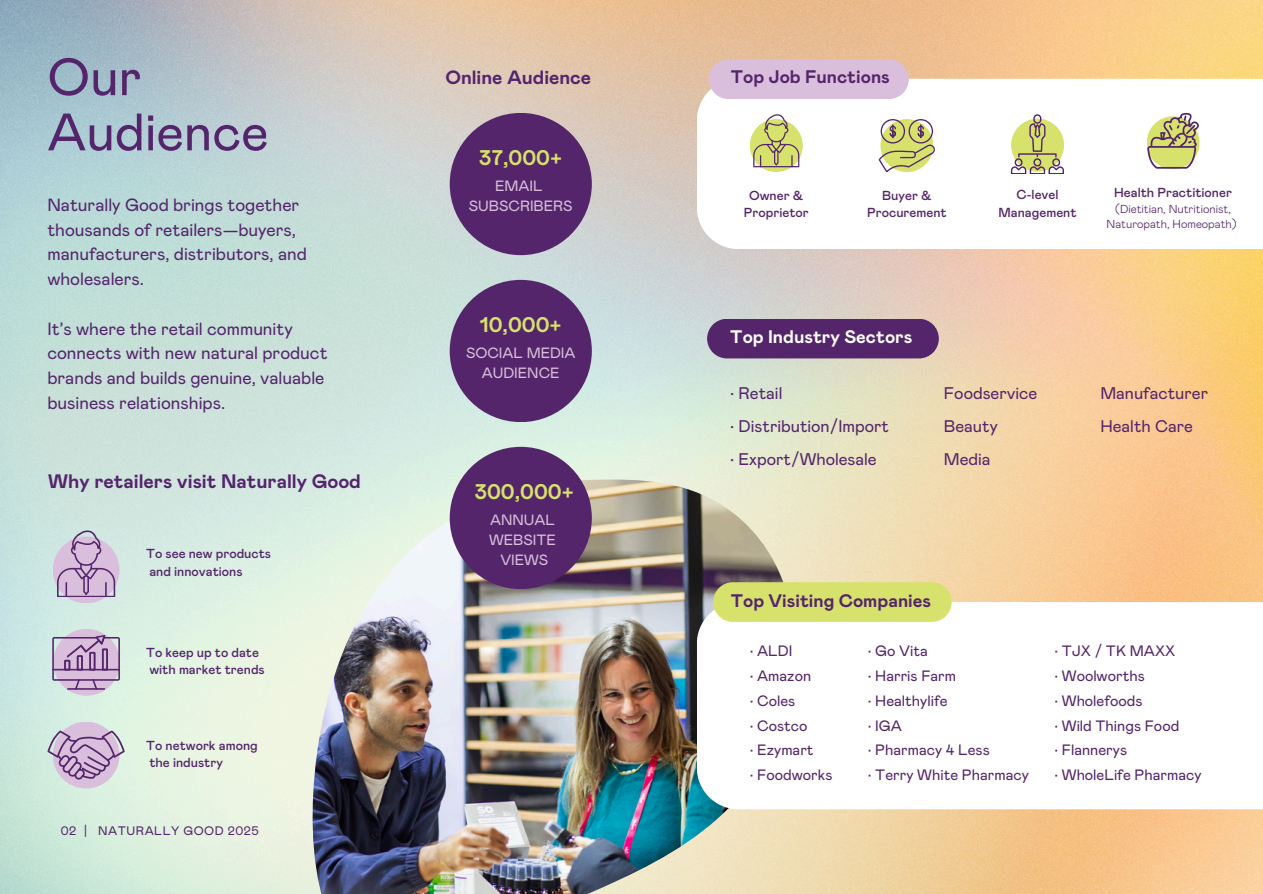
<style>
.page{position:relative;width:1263px;height:894px;background:#fff}
.page>*{position:absolute;margin:0;border:0;box-sizing:border-box;transform-origin:0 0}
.t1{font:52.5px "Mabry Pro";color:#54256b}
.t2{font:700 21.15px "Mabry Pro";color:#d6e26c}
.t3{font:700 19.5px "Mabry Pro";color:#54256b}
.t4{font:700 19.2px "Mabry Pro";color:#54256b}
.t5{font:700 18.15px "Mabry Pro";color:#54256b}
.t6{font:700 18.15px "Mabry Pro";color:#fff}
.t7{font:17.7px/24.8px "Mabry Pro";color:#54256b}
.t8{font:16.8px/32.7px "Mabry Pro";color:#54256b}
.t9{font:15px "Mabry Pro";color:#54256b}
.t10{font:14.85px/20.2px "Mabry Pro";color:#dabfdc;text-align:center}
.t11{font:500 13.05px "Mabry Pro";color:#54256b}
.t12{font:12.3px "Mabry Pro";letter-spacing:.045em;color:#54256b}
.t13{font:300 11.55px "Mabry Pro";color:#54256b}
</style>
<div class="page">
<img style="left:0;top:0;width:1263px;height:893px">
<img style="left:313px;top:479px;width:483px;height:414px">
<svg style="left:53px;top:536px;width:67px;height:67px"></svg>
<svg style="left:57px;top:530px;width:58px;height:66px;background:#c5afcc"></svg>
<svg style="left:53px;top:628px;width:67px;height:67px"></svg>
<svg style="left:52px;top:634px;width:68px;height:55px;background:#baa0c2"></svg>
<div style="left:53px;top:721px;width:67px;height:67px;background:#dabfdc;border-radius:50%"></div>
<svg style="left:47px;top:730px;width:78px;height:49px"></svg>
<div style="left:707px;top:318px;width:232px;height:40px;background:#54256b"></div>
<svg style="left:697px;top:79px;width:566px;height:170px"></svg>
<svg style="left:697px;top:602px;width:566px;height:207px"></svg>
<div style="left:709px;top:59px;width:200px;height:40px;background:#dabfdc"></div>
<svg style="left:750px;top:119px;width:53px;height:53px"></svg>
<svg style="left:753px;top:114px;width:46px;height:53px"></svg>
<svg style="left:879px;top:119px;width:56px;height:53px"></svg>
<svg style="left:1011px;top:114px;width:53px;height:60px"></svg>
<svg style="left:1147px;top:113px;width:52px;height:56px"></svg>
<div style="left:450px;top:113px;width:142px;height:142px;background:#54256b;border-radius:50%"></div>
<div style="left:450px;top:280px;width:142px;height:142px;background:#54256b;border-radius:50%"></div>
<div style="left:450px;top:446px;width:142px;height:143px;background:#54256b;border-radius:50%"></div>
<div style="left:713px;top:582px;width:239px;height:39px;background:#d6e26c"></div>
<h2 class="t1" style="left:47px;top:54px;width:96px">Our</h2>
<h2 class="t1" style="left:47px;top:109px;width:223px">Audience</h2>
<p class="t7" style="left:47px;top:193px;width:261px">Naturally Good brings together thousands of retailers—buyers, manufacturers, distributors, and wholesalers.</p>
<p class="t7" style="left:47px;top:317px;width:282px">It’s where the retail community connects with new natural product brands and builds genuine, valuable business relationships.</p>
<p class="t3" style="left:48px;top:472px;width:314px">Why retailers visit Naturally Good</p>
<p class="t11" style="left:146px;top:548px;width:126px">To see new products</p>
<p class="t11" style="left:149px;top:565px;width:95px">and innovations</p>
<p class="t11" style="left:146px;top:646px;width:114px">To keep up to date</p>
<p class="t11" style="left:149px;top:663px;width:117px">with market trends</p>
<p class="t11" style="left:146px;top:739px;width:113px">To network among</p>
<p class="t11" style="left:149px;top:756px;width:75px">the industry</p>
<h6 class="t12" style="left:61px;top:825px;width:200px">02 | NATURALLY GOOD 2025</h6>
<p class="t4" style="left:445px;top:69px;width:147px">Online Audience</p>
<h5 class="t2" style="left:479px;top:149px;width:84px">37,000+</h5>
<h2 class="t10" style="left:469px;top:176px;width:105px">EMAIL<br>SUBSCRIBERS</h2>
<p class="t2" style="left:480px;top:315px;width:83px">10,000+</p>
<p class="t10" style="left:466px;top:343px;width:111px">SOCIAL MEDIA<br>AUDIENCE</p>
<p class="t2" style="left:475px;top:482px;width:101px">300,000+</p>
<p class="t10" style="left:489px;top:510px;width:68px;text-align:left">ANNUAL<br>WEBSITE</p>
<h3 class="t10" style="left:500px;top:550px;width:49px">VIEWS</h3>
<h3 class="t5" style="left:731px;top:69px;width:160px">Top Job Functions</h3>
<h4 class="t11" style="left:749px;top:189px;width:56px">Owner &amp;</h4>
<h4 class="t11" style="left:744px;top:207px;width:66px">Proprietor</h4>
<h2 class="t11" style="left:882px;top:189px;width:51px">Buyer &amp;</h2>
<h5 class="t11" style="left:867px;top:207px;width:81px">Procurement</h5>
<h5 class="t6" style="left:730px;top:328px;width:184px">Top Industry Sectors</h5>
<h3 class="t11" style="left:1017px;top:189px;width:44px">C-level</h3>
<h4 class="t11" style="left:999px;top:206px;width:80px">Management</h4>
<h4 class="t11" style="left:1114px;top:187px;width:119px">Health Practitioner</h4>
<h4 class="t13" style="left:1115px;top:204px;width:117px">(Dietitian, Nutritionist,</h4>
<h2 class="t13" style="left:1107px;top:219px;width:132px">Naturopath, Homeopath)</h2>
<h2 class="t8" style="left:730px;top:378px;width:54px">• Retail</h2>
<h2 class="t8" style="left:730px;top:410px;width:160px">• Distribution/Import</h2>
<h2 class="t8" style="left:730px;top:443px;width:148px">• Export/Wholesale</h2>
<h6 class="t8" style="left:944px;top:378px;width:95px">Foodservice<br>Beauty<br>Media</h6>
<h6 class="t8" style="left:1100px;top:378px;width:109px">Manufacturer<br>Health Care</h6>
<p class="t5" style="left:731px;top:592px;width:202px">Top Visiting Companies</p>
<p class="t9" style="left:750px;top:644px;width:44px">• ALDI</p>
<p class="t9" style="left:750px;top:669px;width:63px">• Amazon</p>
<p class="t9" style="left:750px;top:693px;width:47px">• Coles</p>
<p class="t9" style="left:750px;top:718px;width:59px">• Costco</p>
<p class="t9" style="left:750px;top:743px;width:65px">• Ezymart</p>
<p class="t9" style="left:750px;top:768px;width:84px">• Foodworks</p>
<p class="t9" style="left:868px;top:644px;width:61px">• Go Vita</p>
<p class="t9" style="left:868px;top:669px;width:90px">• Harris Farm</p>
<p class="t9" style="left:868px;top:693px;width:81px">• Healthylife</p>
<p class="t9" style="left:868px;top:718px;width:35px">• IGA</p>
<p class="t9" style="left:868px;top:743px;width:123px">• Pharmacy 4 Less</p>
<p class="t9" style="left:868px;top:768px;width:163px">• Terry White Pharmacy</p>
<p class="t9" style="left:1054px;top:644px;width:122px">• TJX / TK MAXX</p>
<p class="t9" style="left:1054px;top:669px;width:92px">• Woolworths</p>
<p class="t9" style="left:1054px;top:693px;width:90px">• Wholefoods</p>
<p class="t9" style="left:1054px;top:718px;width:126px">• Wild Things Food</p>
<p class="t9" style="left:1054px;top:743px;width:74px">• Flannerys</p>
<p class="t9" style="left:1054px;top:768px;width:149px">• WholeLife Pharmacy</p>
</div>
